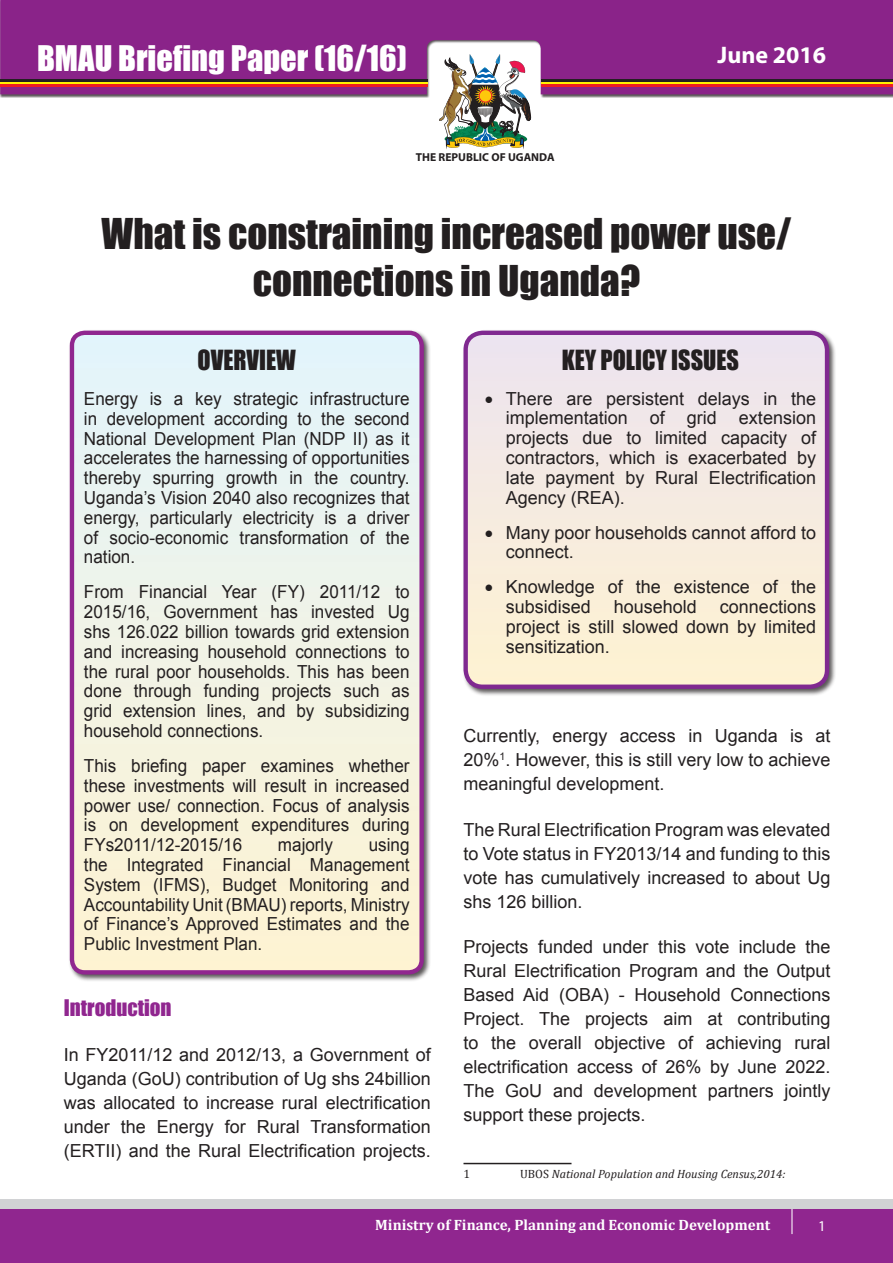
<style>
.page{position:relative;width:893px;height:1263px;background:#fff}
.page>*{position:absolute;margin:0;border:0;box-sizing:border-box;transform-origin:0 0}
.t1{font:39px/46.8px "Impact";color:#231f20;text-align:center}
.t2{font:32.4px "Impact";color:#fff}
.t3{font:25.5px "Impact";color:#231f20;scale:.95 1}
.t4{font:700 24px "Myriad Pro";color:#fff}
.t5{font:21px "Impact";color:#90268f}
.t6{font:18px/24px "Arial";color:#231f20;text-align:justify}
.t7{font:18px/19.8px "Arial";color:#231f20;text-align:justify;scale:.95 1}
.t8{font:700 15px "Cambria";color:#fff}
.t9{font:15px "Myriad Pro";color:#fff}
.t10{font:italic 12px "Cambria";color:#231f20}
.t11{font:12px "Cambria";color:#231f20}
.t12{font:700 11.55px "Myriad Pro";color:#231f20}
.s1{font-style:normal}
</style>
<div class="page">
<div style="left:0;top:1199px;width:893px;height:64px;background:#90268f"></div>
<div style="left:0;top:1199px;width:893px;height:10px;background:#d1d2d4"></div>
<svg style="left:791px;top:1209px;width:1px;height:25px"></svg>
<div style="left:462px;top:329px;width:375px;height:367px;background:#231f20;opacity:.75"></div>
<svg style="left:466px;top:333px;width:361px;height:354px;background:#f5eae0"></svg>
<div style="left:463px;top:331px;width:366px;height:358px;border:4px solid #802990;border-radius:17px"></div>
<div style="left:68px;top:329px;width:364px;height:653px;background:#231f20;opacity:.75"></div>
<svg style="left:72px;top:333px;width:350px;height:639px;background:#f0f3e6"></svg>
<div style="left:70px;top:331px;width:354px;height:643px;border:4px solid #90268f;border-radius:13px"></div>
<div style="left:0;top:0;width:893px;height:98px;background:#231f20;opacity:.75"></div>
<div style="left:0;top:0;width:893px;height:94px;background:#8a2389"></div>
<hr style="left:0;top:80px;width:427px;height:2px;background:#231f20">
<hr style="left:541px;top:80px;width:352px;height:2px;background:#231f20">
<hr style="left:0;top:82px;width:427px;height:3px;background:#fff101">
<hr style="left:541px;top:82px;width:352px;height:3px;background:#fff101">
<hr style="left:0;top:85px;width:427px;height:2px;background:#ee1d23">
<hr style="left:541px;top:85px;width:352px;height:2px;background:#ee1d23">
<img style="left:439px;top:54px;width:92px;height:95px">
<hr style="left:463px;top:1163px;width:108px;height:1px;background:#231f20">
<p class="t2" style="left:37px;top:33px;width:371px">BMAU Briefing Paper (16/16)</p>
<p class="t4" style="left:717px;top:39px;width:110px">June 2016</p>
<p class="t12" style="left:416px;top:150px;width:140px">THE REPUBLIC OF UGANDA</p>
<p class="t1" style="left:102px;top:209px;width:691px">What is constraining increased power use/ connections in Uganda?</p>
<p class="t3" style="left:198px;top:340px;width:105px">OVERVIEW</p>
<p class="t7" style="left:84px;top:389px;width:344px">Energy is a key strategic infrastructure in development according to the second National Development Plan (NDP II) as it accelerates the harnessing of opportunities thereby spurring growth in the country.<br>Uganda’s Vision 2040 also recognizes that energy, particularly electricity is a driver of socio-economic transformation of the nation.</p>
<p class="t7" style="left:84px;top:582px;width:344px">From Financial Year (FY) 2011/12 to 2015/16, Government has invested Ug shs 126.022 billion towards grid extension and increasing household connections to the rural poor households. This has been done through funding projects such as grid extension lines, and by subsidizing household connections.</p>
<p class="t7" style="left:84px;top:756px;width:344px">This briefing paper examines whether these investments will result in increased power use/ connection. Focus of analysis is on development expenditures during FYs2011/12-2015/16</p>
<p class="t7" style="left:84px;top:835px;width:344px;text-indent:285px">using the Integrated Financial Management System (IFMS), Budget Monitoring and Accountability Unit (BMAU) reports, Ministry of Finance’s Approved Estimates and the Public Investment Plan.</p>
<p class="t7" style="left:278px;top:835px;width:59px">majorly</p>
<p class="t5" style="left:64px;top:991px;width:109px">Introduction</p>
<p class="t6" style="left:64px;top:1043px;width:369px">In FY2011/12 and 2012/13, a Government of Uganda (GoU) contribution of Ug shs 24billion was allocated to increase rural electrification under the Energy for Rural Transformation (ERTII) and the Rural Electrification projects.</p>
<p class="t3" style="left:562px;top:340px;width:188px">KEY POLICY ISSUES</p>
<p class="t6" style="left:506px;top:389px;width:312px;line-height:19.8px;text-indent:-21px">• There are persistent delays in the implementation of grid extension projects due to limited capacity of contractors, which is exacerbated by late payment by Rural Electrification Agency (REA).</p>
<p class="t6" style="left:506px;top:522px;width:312px;line-height:19.8px;text-indent:-21px">• Many poor households cannot afford to connect.</p>
<p class="t6" style="left:506px;top:577px;width:312px;line-height:19.8px;text-indent:-21px">• Knowledge of the existence of the subsidised</p>
<p class="t6" style="left:506px;top:597px;width:312px;line-height:19.8px;text-indent:214px">connections project is still slowed down by limited sensitization.</p>
<p class="t6" style="left:614px;top:595px;width:85px">household</p>
<p class="t6" style="left:463px;top:724px;width:368px">Currently, energy access in Uganda is at 20%<sup>1</sup>. However, this is still very low to achieve meaningful development.</p>
<p class="t6" style="left:463px;top:817px;width:368px">The Rural Electrification Program was elevated to Vote status in FY2013/14 and funding to this vote has cumulatively increased to about Ug shs 126 billion.</p>
<p class="t6" style="left:463px;top:935px;width:368px">Projects funded under this vote include the Rural Electrification Program and the Output Based Aid (OBA) - Household Connections Project. The projects aim at contributing to the overall objective of achieving rural electrification access of 26% by June 2022.<br>The GoU and development partners jointly support these projects.</p>
<p class="t11" style="left:463px;top:1167px;width:8px">1</p>
<p class="t10" style="left:520px;top:1165px;width:267px"><span class="s1">UBOS</span> National Population and Housing Census,2014:</p>
<p class="t8" style="left:375px;top:1215px;width:397px">Ministry of Finance, Planning and Economic Development</p>
<p class="t9" style="left:818px;top:1216px;width:9px">1</p>
</div>
